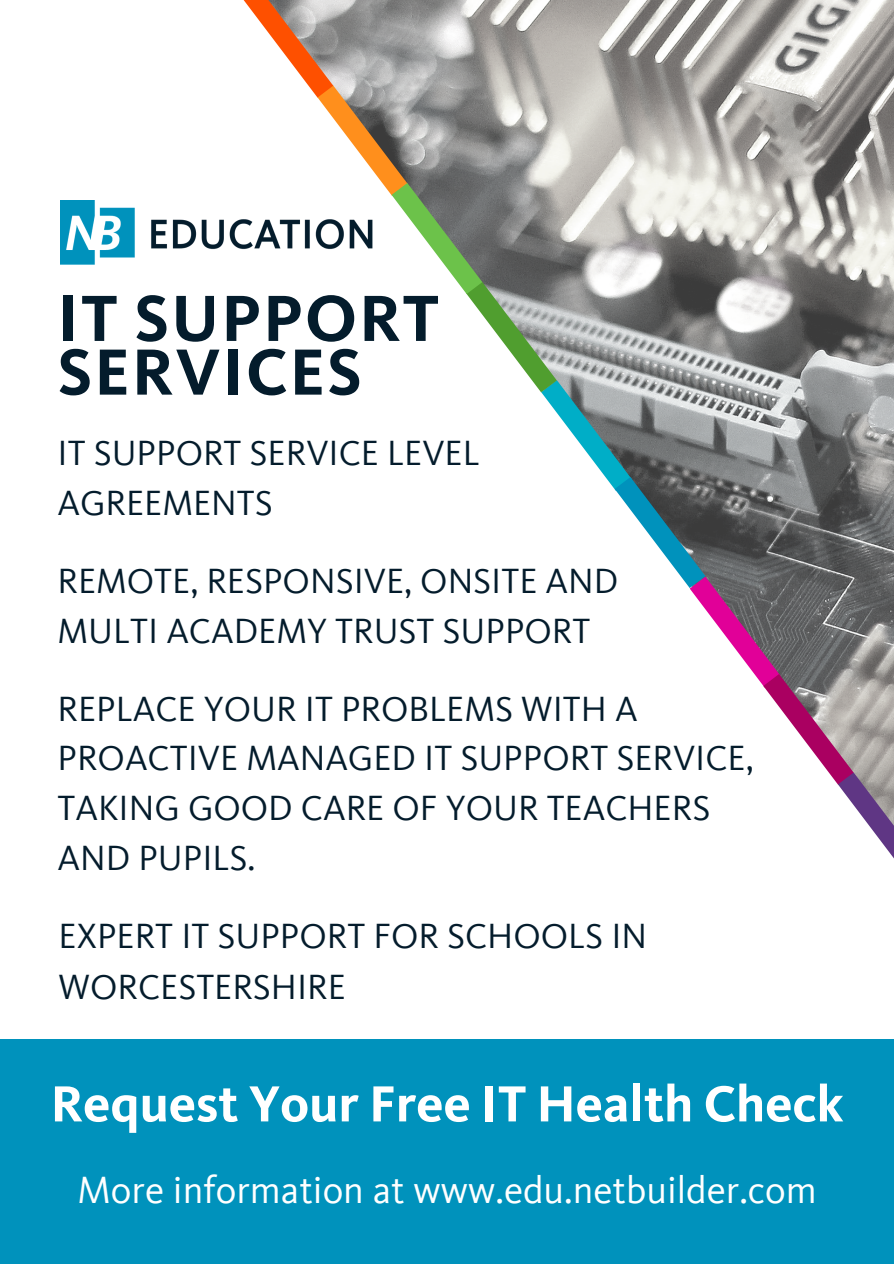
<style>
.page{position:relative;width:894px;height:1264px;background:#fff}
.page>*{position:absolute;margin:0;border:0;box-sizing:border-box;transform-origin:0 0}
.t1{font:700 67.5px/53.7px "Kievit";letter-spacing:.025em;color:#041c2c}
.t2{font:700 52.5px "Kievit";color:#fff}
.t3{font:39px "Kievit";color:#fff}
.t4{font:36px/49.5px "Kievit";color:#041c2c}
</style>
<div class="page">
<svg style="left:243px;top:0;width:650px;height:857px"></svg>
<div style="left:0;top:1038px;width:893px;height:225px;background:#0092bc"></div>
<img style="left:61px;top:200px;width:320px;height:64px">
<h1 class="t1" style="left:57px;top:294px;width:383px">IT SUPPORT<br>SERVICES</h1>
<p class="t4" style="left:57px;top:427px;width:423px">IT SUPPORT SERVICE LEVEL<br>AGREEMENTS</p>
<p class="t4" style="left:57px;top:555px;width:562px">REMOTE, RESPONSIVE, ONSITE AND<br>MULTI ACADEMY TRUST SUPPORT</p>
<p class="t4" style="left:57px;top:683px;width:697px">REPLACE YOUR IT PROBLEMS WITH A<br>PROACTIVE MANAGED IT SUPPORT SERVICE,<br>TAKING GOOD CARE OF YOUR TEACHERS<br>AND PUPILS.</p>
<p class="t4" style="left:59px;top:910px;width:590px;line-height:50.4px">EXPERT IT SUPPORT FOR SCHOOLS IN<br>WORCESTERSHIRE</p>
<h2 class="t2" style="left:51px;top:1081px;width:794px">Request Your Free IT Health Check</h2>
<p class="t3" style="left:78px;top:1167px;width:740px">More information at www.edu.netbuilder.com</p>
</div>
